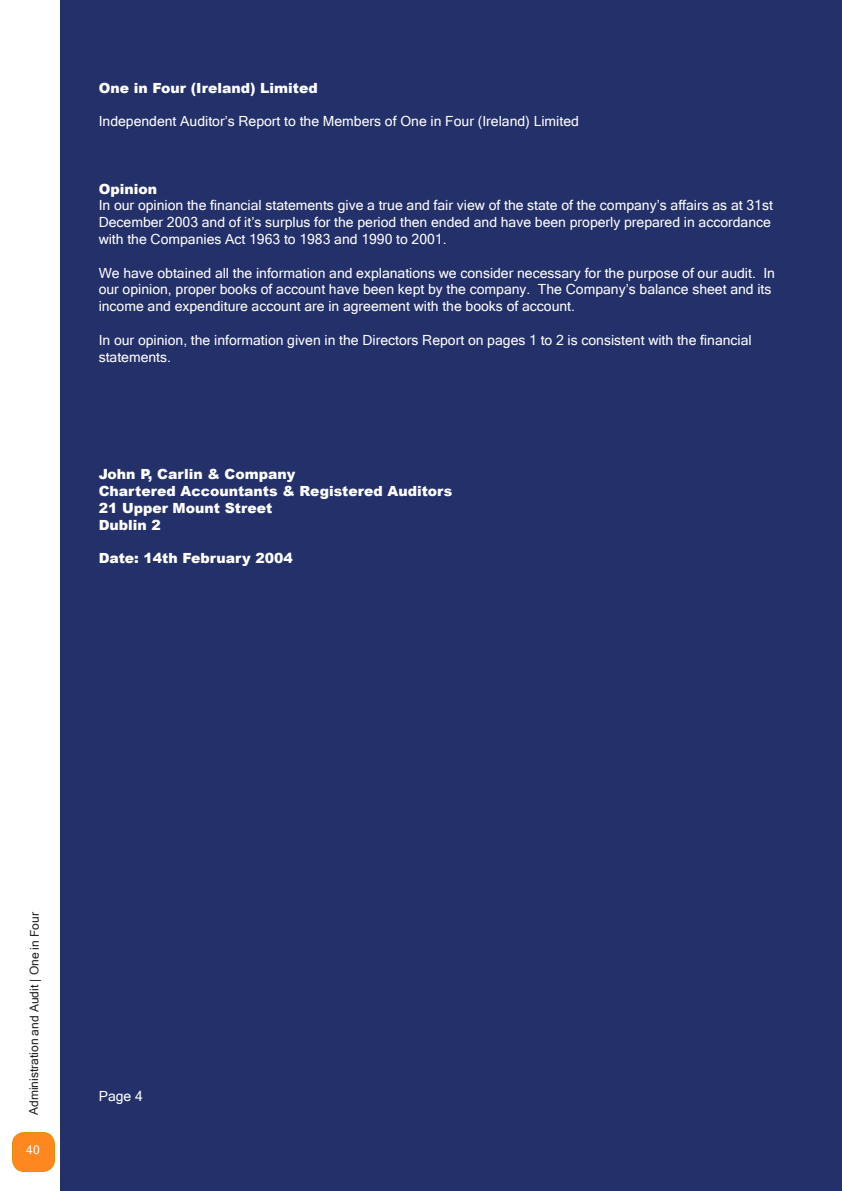
<style>
.page{position:relative;width:842px;height:1191px;background:#fff}
.page>*{position:absolute;margin:0;border:0;box-sizing:border-box;transform-origin:0 0}
.t1{font:14px/16.8px "Microsoft Sans Serif";color:#fff}
.t2{font:900 14px/16.8px "Arial";color:#fff}
.t3{font:12px "Microsoft Sans Serif";letter-spacing:-.005em;color:#231f20}
.t4{font:12px "Microsoft Sans Serif";color:#fff}
</style>
<div class="page">
<div style="left:60px;top:0;width:782px;height:1191px;background:#243069"></div>
<svg style="left:12px;top:1132px;width:43px;height:39px;background:#fc8f2c"></svg>
<p class="t2" style="left:99px;top:79px;width:221px">One in Four (Ireland) Limited</p>
<p class="t1" style="left:99px;top:113px;width:482px">Independent Auditor’s Report to the Members of One in Four (Ireland) Limited</p>
<p class="t2" style="left:99px;top:180px;width:60px">Opinion</p>
<p class="t1" style="left:99px;top:197px;width:676px">In our opinion the financial statements give a true and fair view of the state of the company’s affairs as at 31st<br>December 2003 and of it’s surplus for the period then ended and have been properly prepared in accordance with the Companies Act 1963 to 1983 and 1990 to 2001.</p>
<p class="t1" style="left:99px;top:264px;width:678px">We have obtained all the information and explanations we consider necessary for the purpose of our audit. In our opinion, proper books of account have been kept by the company. The Company’s balance sheet and its income and expenditure account are in agreement with the books of account.</p>
<p class="t1" style="left:99px;top:331px;width:654px">In our opinion, the information given in the Directors Report on pages 1 to 2 is consistent with the financial statements.</p>
<p class="t2" style="left:99px;top:465px;width:355px">John P, Carlin &amp; Company<br>Chartered Accountants &amp; Registered Auditors<br>21 Upper Mount Street<br>Dublin 2</p>
<p class="t2" style="left:99px;top:549px;width:196px">Date: 14th February 2004</p>
<p class="t3" style="left:27px;top:1115px;width:204px;rotate:-90deg">Administration and Audit | One in Four</p>
<p class="t4" style="left:26px;top:1142px;width:15px">40</p>
<p class="t1" style="left:99px;top:1087px;width:46px">Page 4</p>
</div>
